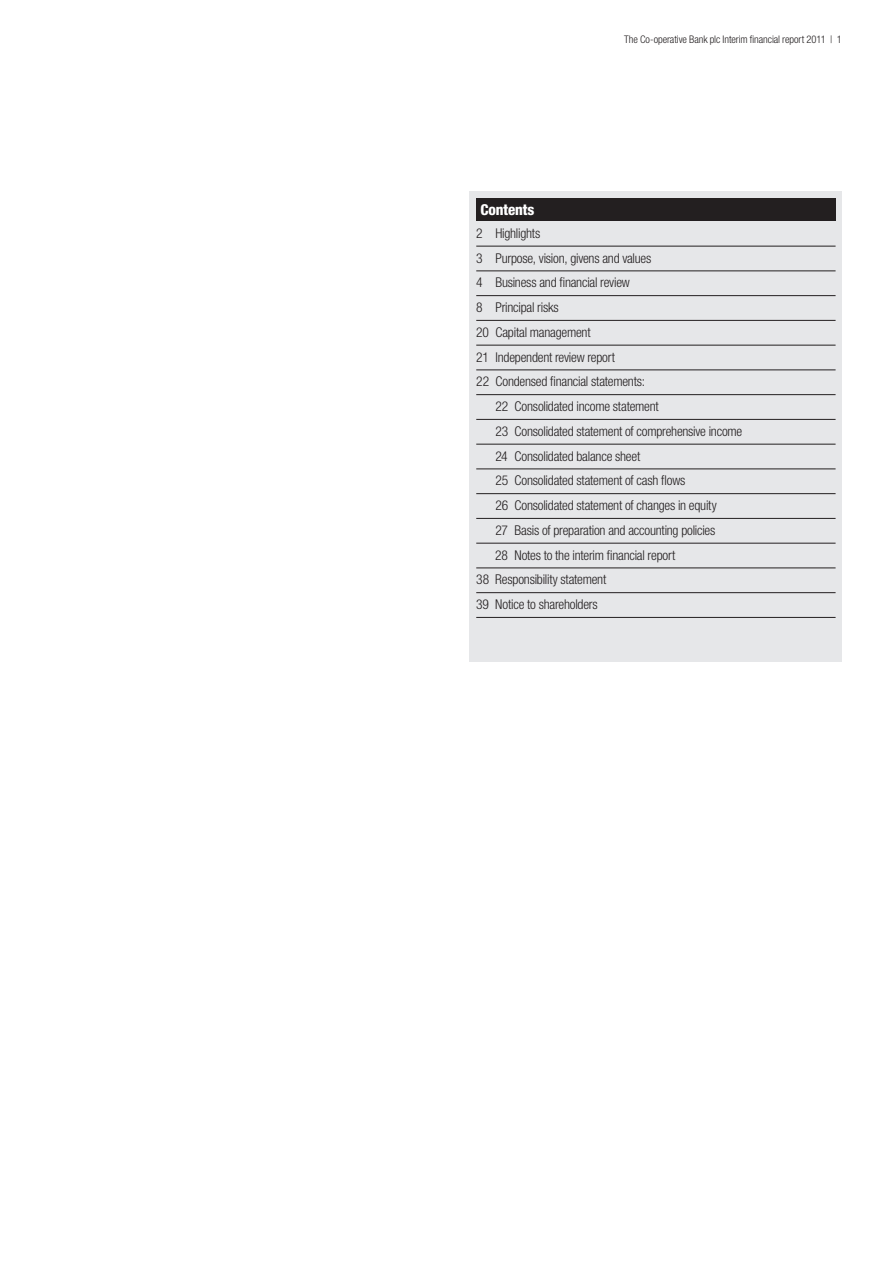
<style>
.page{position:relative;width:893px;height:1263px;background:#fff}
.page>*{position:absolute;margin:0;border:0;box-sizing:border-box;transform-origin:0 0}
.t1{font:800 condensed 15px "Helvetica Neue LT Std";letter-spacing:-.005em;color:#fff}
.t2{font:300 condensed 13.5px "Helvetica Neue LT Std";letter-spacing:-.015em;color:#231f20}
.t3{font:300 condensed 10.5px "Helvetica Neue LT Std";letter-spacing:-.005em;color:#231f20}
</style>
<div class="page">
<div style="left:470px;top:191px;width:372px;height:470px;background:#e6e7e9"></div>
<div style="left:476px;top:198px;width:360px;height:23px;background:#231f20"></div>
<hr style="left:476px;top:246px;width:360px;height:1px;background:#231f20">
<hr style="left:476px;top:271px;width:360px;height:1px;background:#231f20">
<hr style="left:476px;top:295px;width:360px;height:1px;background:#231f20">
<hr style="left:476px;top:320px;width:360px;height:1px;background:#231f20">
<hr style="left:476px;top:345px;width:360px;height:1px;background:#231f20">
<hr style="left:476px;top:370px;width:360px;height:1px;background:#231f20">
<hr style="left:476px;top:394px;width:360px;height:1px;background:#231f20">
<hr style="left:476px;top:419px;width:360px;height:1px;background:#231f20">
<hr style="left:476px;top:444px;width:360px;height:1px;background:#231f20">
<hr style="left:476px;top:469px;width:360px;height:1px;background:#231f20">
<hr style="left:476px;top:493px;width:360px;height:1px;background:#231f20">
<hr style="left:476px;top:518px;width:360px;height:1px;background:#231f20">
<hr style="left:476px;top:543px;width:360px;height:1px;background:#231f20">
<hr style="left:476px;top:568px;width:360px;height:1px;background:#231f20">
<hr style="left:476px;top:592px;width:360px;height:1px;background:#231f20">
<hr style="left:476px;top:617px;width:360px;height:1px;background:#231f20">
<p class="t3" style="left:624px;top:33px;width:219px">The Co-operative Bank plc Interim financial report 2011 | 1</p>
<p class="t1" style="left:480px;top:200px;width:55px">Contents</p>
<p class="t2" style="left:476px;top:225px;width:66px">2 Highlights</p>
<p class="t2" style="left:476px;top:250px;width:177px">3 Purpose, vision, givens and values</p>
<p class="t2" style="left:476px;top:275px;width:155px">4 Business and financial review</p>
<p class="t2" style="left:476px;top:300px;width:84px">8 Principal risks</p>
<p class="t2" style="left:476px;top:324px;width:116px">20 Capital management</p>
<p class="t2" style="left:476px;top:349px;width:140px">21 Independent review report</p>
<p class="t2" style="left:476px;top:374px;width:170px">22 Condensed financial statements:</p>
<p class="t2" style="left:495px;top:399px;width:165px">22 Consolidated income statement</p>
<p class="t2" style="left:495px;top:423px;width:249px">23 Consolidated statement of comprehensive income</p>
<p class="t2" style="left:495px;top:448px;width:146px">24 Consolidated balance sheet</p>
<p class="t2" style="left:495px;top:473px;width:192px">25 Consolidated statement of cash flows</p>
<p class="t2" style="left:495px;top:498px;width:223px">26 Consolidated statement of changes in equity</p>
<p class="t2" style="left:495px;top:522px;width:222px">27 Basis of preparation and accounting policies</p>
<p class="t2" style="left:495px;top:547px;width:181px">28 Notes to the interim financial report</p>
<p class="t2" style="left:476px;top:572px;width:132px">38 Responsibility statement</p>
<p class="t2" style="left:476px;top:596px;width:123px">39 Notice to shareholders</p>
</div>
